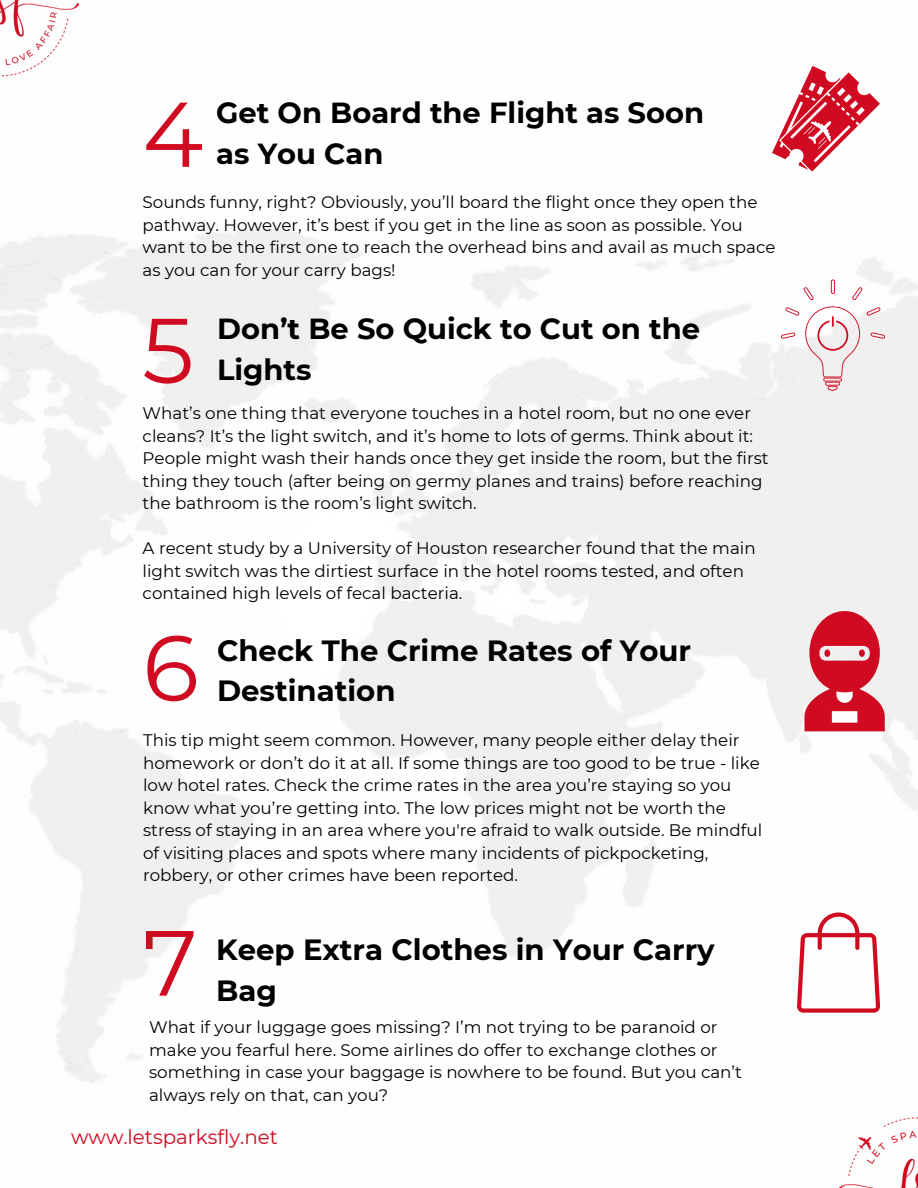
<style>
.page{position:relative;width:918px;height:1188px;background:#fff}
.page>*{position:absolute;margin:0;border:0;box-sizing:border-box;transform-origin:0 0}
.t1{font:92.4px "Montserrat";color:#d00a21}
.t2{font:91.65px "Montserrat";color:#d00a21}
.t3{font:700 29.25px/40.5px "Montserrat";color:#000}
.t4{font:700 28.95px/40.5px "Montserrat";color:#000}
.t5{font:19.8px "Montserrat";color:#d00a21}
.t6{font:16.65px/22.5px "Montserrat";color:#000}
</style>
<div class="page">
<svg style="left:772px;top:66px;width:108px;height:106px"></svg>
<svg style="left:852px;top:287px;width:10px;height:13px"></svg>
<svg style="left:871px;top:332px;width:14px;height:7px"></svg>
<svg style="left:866px;top:307px;width:14px;height:9px"></svg>
<svg style="left:831px;top:279px;width:4px;height:15px"></svg>
<svg style="left:804px;top:287px;width:10px;height:13px"></svg>
<svg style="left:781px;top:306px;width:79px;height:85px"></svg>
<svg style="left:804px;top:611px;width:81px;height:120px"></svg>
<svg style="left:797px;top:913px;width:83px;height:100px"></svg>
<img style="left:838px;top:1117px;width:80px;height:71px">
<img style="left:0;top:0;width:80px;height:77px">
<p class="t2" style="left:143px;top:78px;width:62px">4</p>
<p class="t4" style="left:216px;top:93px;width:489px">Get On Board the Flight as Soon as You Can</p>
<p class="t6" style="left:143px;top:191px;width:635px">Sounds funny, right? Obviously, you’ll board the flight once they open the pathway. However, it’s best if you get in the line as soon as possible. You want to be the first one to reach the overhead bins and avail as much space as you can for your carry bags!</p>
<p class="t2" style="left:142px;top:294px;width:53px">5</p>
<p class="t4" style="left:217px;top:308px;width:484px">Don’t Be So Quick to Cut on the<br>Lights</p>
<p class="t6" style="left:143px;top:402px;width:628px">What’s one thing that everyone touches in a hotel room, but no one ever cleans? It’s the light switch, and it’s home to lots of germs. Think about it:<br>People might wash their hands once they get inside the room, but the first thing they touch (after being on germy planes and trains) before reaching the bathroom is the room’s light switch.</p>
<p class="t6" style="left:143px;top:537px;width:615px">A recent study by a University of Houston researcher found that the main light switch was the dirtiest surface in the hotel rooms tested, and often contained high levels of fecal bacteria.</p>
<p class="t1" style="left:143px;top:611px;width:58px">6</p>
<p class="t3" style="left:217px;top:630px;width:476px">Check The Crime Rates of Your<br>Destination</p>
<p class="t6" style="left:143px;top:729px;width:621px">This tip might seem common. However, many people either delay their homework or don’t do it at all. If some things are too good to be true - like low hotel rates. Check the crime rates in the area you’re staying so you know what you’re getting into. The low prices might not be worth the stress of staying in an area where you're afraid to walk outside. Be mindful of visiting places and spots where many incidents of pickpocketing, robbery, or other crimes have been reported.</p>
<p class="t1" style="left:143px;top:906px;width:56px">7</p>
<p class="t3" style="left:216px;top:929px;width:500px">Keep Extra Clothes in Your Carry<br>Bag</p>
<p class="t6" style="left:149px;top:1016px;width:594px">What if your luggage goes missing? I’m not trying to be paranoid or make you fearful here. Some airlines do offer to exchange clothes or something in case your baggage is nowhere to be found. But you can’t always rely on that, can you?</p>
<p class="t5" style="left:71px;top:1125px;width:208px">www.letsparksfly.net</p>
</div>
